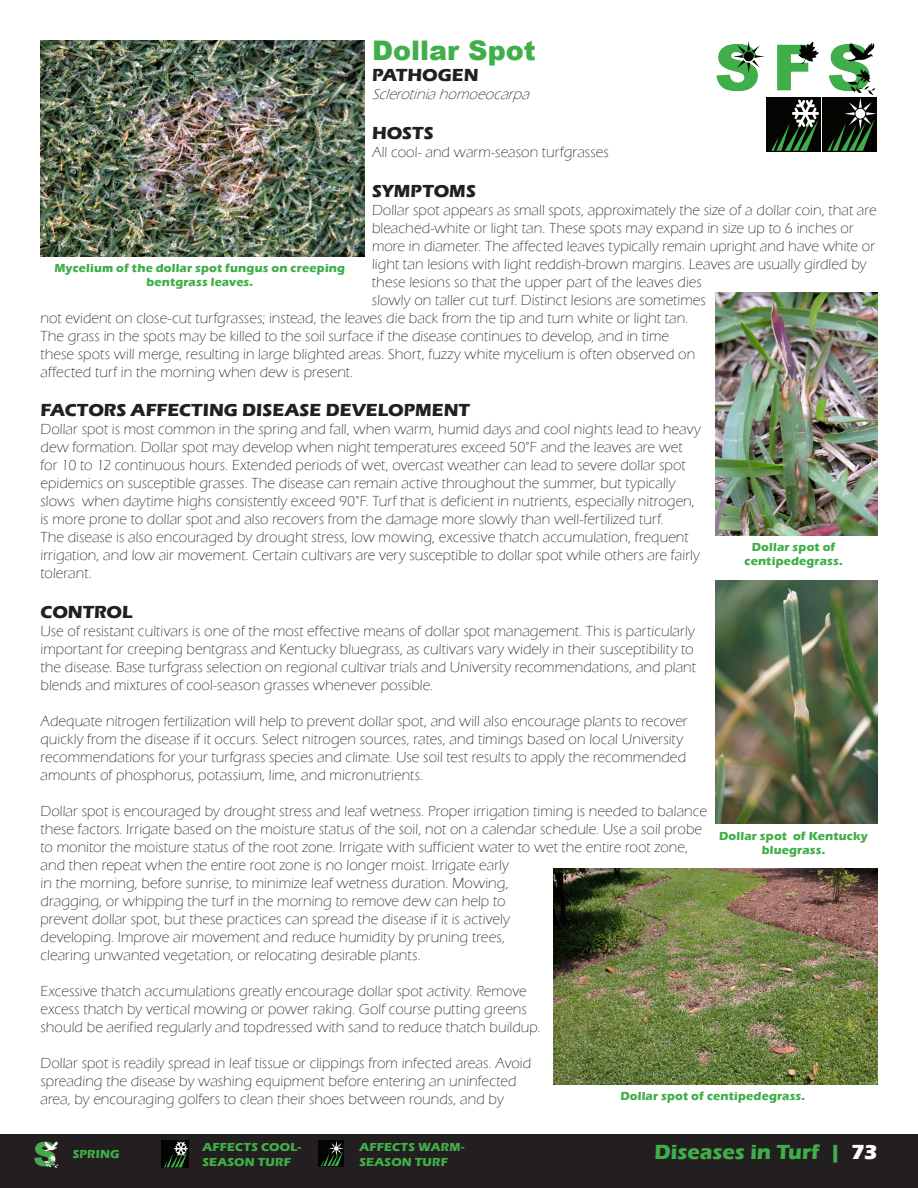
<style>
.page{position:relative;width:918px;height:1188px;background:#fff}
.page>*{position:absolute;margin:0;border:0;box-sizing:border-box;transform-origin:0 0}
.Disease_Labels{font:900 27px "Arial";color:#40ae49}
.t1{font:700 21px "Eras ITC";color:#40ae49}
.Control_Practices_Ti{font:700 18px "Eras ITC";color:#231f20}
.t2{font:300 15px/18px "Eras ITC";letter-spacing:.005em;color:#231f20}
.t3{font:italic 300 15px "Eras ITC";color:#231f20}
.photo_labels{font:700 12px/14.4px "Eras ITC";letter-spacing:.015em;color:#40ae49;text-align:center}
.s1{color:#fff}
</style>
<div class="page">
<div style="left:0;top:1134px;width:918px;height:54px;background:#231f20"></div>
<img style="left:34px;top:1141px;width:25px;height:27px">
<img style="left:161px;top:1141px;width:27px;height:27px">
<svg style="left:164px;top:1142px;width:24px;height:25px"></svg>
<svg style="left:321px;top:1141px;width:23px;height:25px"></svg>
<img style="left:777px;top:41px;width:99px;height:53px">
<img style="left:716px;top:41px;width:49px;height:51px">
<img style="left:822px;top:98px;width:54px;height:54px">
<svg style="left:827px;top:98px;width:49px;height:53px;background:#1e2e1f"></svg>
<img style="left:766px;top:98px;width:54px;height:54px">
<svg style="left:771px;top:100px;width:48px;height:51px;background:#2f4030"></svg>
<img style="left:716px;top:581px;width:162px;height:243px">
<img style="left:40px;top:40px;width:324px;height:216px">
<img style="left:554px;top:869px;width:324px;height:216px">
<img style="left:716px;top:292px;width:162px;height:243px">
<p class="Disease_Labels" style="left:372px;top:31px;width:165px">Dollar Spot</p>
<p class="Control_Practices_Ti" style="left:372px;top:65px;width:108px">PATHOGEN</p>
<p class="t3" style="left:372px;top:86px;width:163px">Sclerotiniahomoeocarpa</p>
<p class="Control_Practices_Ti" style="left:372px;top:123px;width:63px">HOSTS</p>
<p class="t2" style="left:372px;top:143px;width:238px">All cool- and warm-season turfgrasses</p>
<p class="Control_Practices_Ti" style="left:372px;top:180px;width:105px">SYMPTOMS</p>
<p class="t2" style="left:372px;top:201px;width:506px">Dollar spot appears as small spots, approximately the size of a dollar coin, that are</p>
<p class="t2" style="left:372px;top:219px;width:483px">bleached-white or light tan. These spots may expand in size up to 6 inches or</p>
<p class="t2" style="left:372px;top:237px;width:505px">more in diameter. The affected leaves typically remain upright and have white or</p>
<p class="t2" style="left:372px;top:255px;width:496px">light tan lesions with light reddish-brown margins. Leaves are usually girdled by</p>
<p class="t2" style="left:372px;top:273px;width:331px">these lesions so that the upper part of the leaves dies</p>
<p class="t2" style="left:372px;top:291px;width:335px">slowly on taller cut turf. Distinct lesions are sometimes</p>
<p class="t2" style="left:40px;top:309px;width:649px">not evident on close-cut turfgrasses; instead, the leaves die back from the tip and turn white or light tan.</p>
<p class="t2" style="left:40px;top:327px;width:630px">The grass in the spots may be killed to the soil surface if the disease continues to develop, and in time</p>
<p class="t2" style="left:40px;top:345px;width:656px">these spots will merge, resulting in large blighted areas. Short, fuzzy white mycelium is often observed on</p>
<p class="t2" style="left:40px;top:363px;width:314px">affected turf in the morning when dew is present.</p>
<p class="Control_Practices_Ti" style="left:40px;top:400px;width:431px">FACTORS AFFECTING DISEASE DEVELOPMENT</p>
<p class="t2" style="left:40px;top:420px;width:662px">Dollar spot is most common in the spring and fall, when warm, humid days and cool nights lead to heavy dew formation. Dollar spot may develop when night temperatures exceed 50°F and the leaves are wet for 10 to 12 continuous hours. Extended periods of wet, overcast weather can lead to severe dollar spot epidemics on susceptible grasses. The disease can remain active throughout the summer, but typically slows when daytime highs consistently exceed 90°F. Turf that is deficient in nutrients, especially nitrogen, is more prone to dollar spot and also recovers from the damage more slowly than well-fertilized turf.<br>The disease is also encouraged by drought stress, low mowing, excessive thatch accumulation, frequent irrigation, and low air movement. Certain cultivars are very susceptible to dollar spot while others are fairly tolerant.</p>
<p class="Control_Practices_Ti" style="left:40px;top:601px;width:94px">CONTROL</p>
<p class="t2" style="left:40px;top:622px;width:657px">Use of resistant cultivars is one of the most effective means of dollar spot management. This is particularly important for creeping bentgrass and Kentucky bluegrass, as cultivars vary widely in their susceptibility to the disease. Base turfgrass selection on regional cultivar trials and University recommendations, and plant blends and mixtures of cool-season grasses whenever possible.</p>
<p class="t2" style="left:40px;top:712px;width:649px">Adequate nitrogen fertilization will help to prevent dollar spot, and will also encourage plants to recover quickly from the disease if it occurs. Select nitrogen sources, rates, and timings based on local University recommendations for your turfgrass species and climate. Use soil test results to apply the recommended amounts of phosphorus, potassium, lime, and micronutrients.</p>
<p class="t2" style="left:40px;top:802px;width:668px">Dollar spot is encouraged by drought stress and leaf wetness. Proper irrigation timing is needed to balance these factors. Irrigate based on the moisture status of the soil, not on a calendar schedule. Use a soil probe to monitor the moisture status of the root zone. Irrigate with sufficient water to wet the entire root zone, and then repeat when the entire root zone is no longer moist. Irrigate early<br>in the morning, before sunrise, to minimize leaf wetness duration. Mowing,<br>dragging, or whipping the turf in the morning to remove dew can help to<br>prevent dollar spot, but these practices can spread the disease if it is actively<br>developing. Improve air movement and reduce humidity by pruning trees,<br>clearing unwanted vegetation, or relocating desirable plants.</p>
<p class="t2" style="left:40px;top:982px;width:502px">Excessive thatch accumulations greatly encourage dollar spot activity. Remove excess thatch by vertical mowing or power raking. Golf course putting greens should be aerified regularly and topdressed with sand to reduce thatch buildup.</p>
<p class="t2" style="left:40px;top:1054px;width:492px">Dollar spot is readily spread in leaf tissue or clippings from infected areas. Avoid spreading the disease by washing equipment before entering an uninfected area, by encouraging golfers to clean their shoes between rounds, and by</p>
<p class="photo_labels" style="left:54px;top:260px;width:292px">Mycelium of the dollar spot fungus on creeping bentgrass leaves.</p>
<p class="photo_labels" style="left:745px;top:540px;width:100px">Dollar spot of centipedegrass.</p>
<p class="photo_labels" style="left:719px;top:829px;width:150px">Dollar spot of Kentucky bluegrass.</p>
<p class="photo_labels" style="left:620px;top:1089px;width:186px">Dollar spot of centipedegrass.</p>
<p class="photo_labels" style="left:73px;top:1147px;width:48px">SPRING</p>
<p class="photo_labels" style="left:202px;top:1140px;width:100px;text-align:left">AFFECTS COOL-<br>SEASON TURF</p>
<p class="photo_labels" style="left:359px;top:1140px;width:106px;text-align:left">AFFECTS WARM-<br>SEASON TURF</p>
<h2 class="t1" style="left:655px;top:1140px;width:224px">Diseases in Turf | <span class="s1">73</span></h2>
</div>
